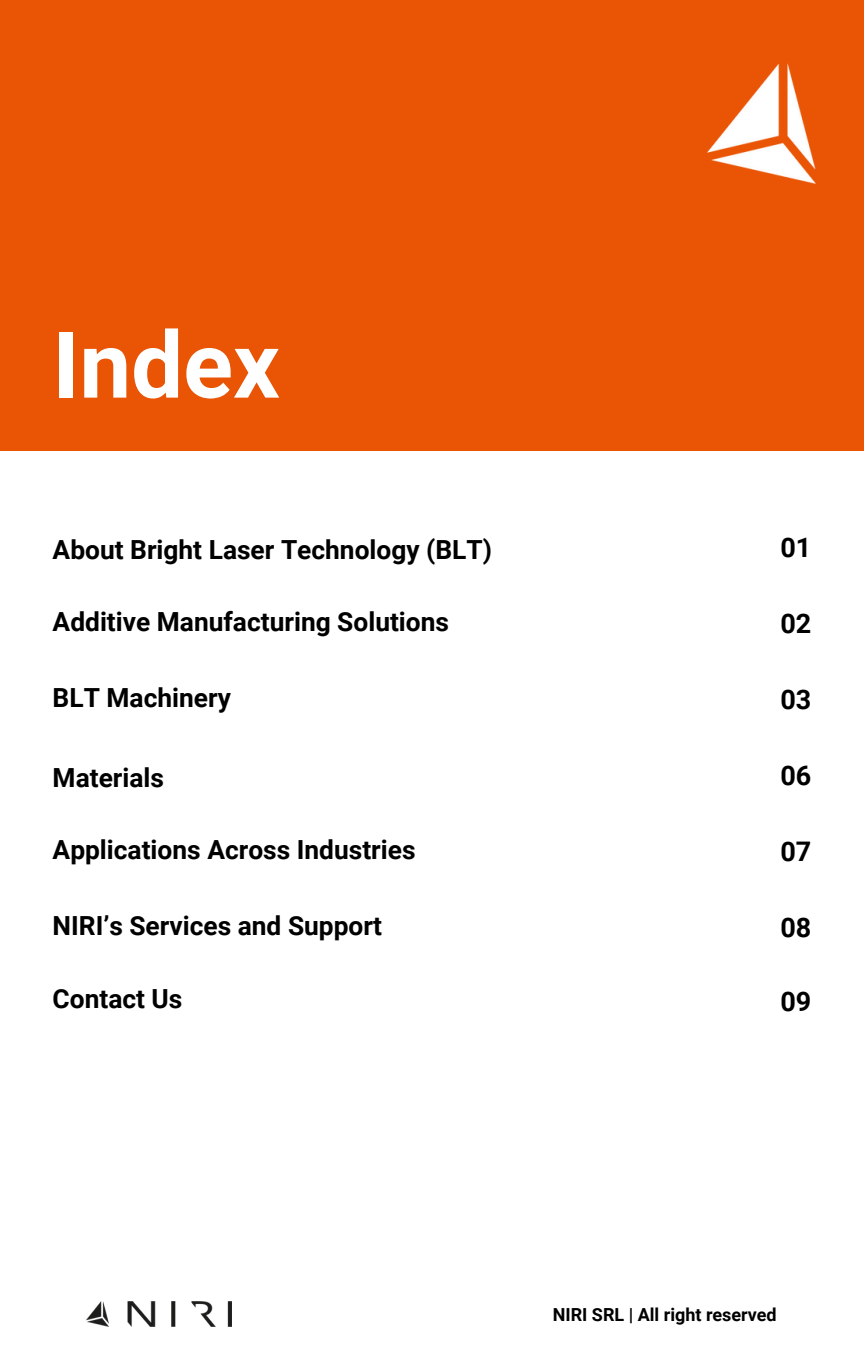
<style>
.page{position:relative;width:864px;height:1350px;background:#fff}
.page>*{position:absolute;margin:0;border:0;box-sizing:border-box;transform-origin:0 0}
.t1{font:700 92.25px "Roboto";color:#fff}
.t2{font:700 27px "Roboto";color:#000}
.t3{font:700 26.32px "Roboto";color:#000}
.t4{font:700 18px "Roboto";color:#000}
</style>
<div class="page">
<div style="left:0;top:0;width:863px;height:451px;background:#e95405"></div>
<img style="left:708px;top:63px;width:108px;height:120px">
<img style="left:86px;top:1301px;width:146px;height:25px">
<p class="t1" style="left:53px;top:312px;width:229px">Index</p>
<h1 class="t3" style="left:53px;top:534px;width:441px">About Bright Laser Technology (BLT)</h1>
<h2 class="t2" style="left:780px;top:532px;width:32px">01</h2>
<p class="t3" style="left:53px;top:607px;width:398px">Additive Manufacturing Solutions</p>
<h2 class="t2" style="left:780px;top:608px;width:32px">02</h2>
<p class="t3" style="left:53px;top:683px;width:180px">BLT Machinery</p>
<h2 class="t2" style="left:780px;top:684px;width:32px">03</h2>
<p class="t3" style="left:53px;top:762px;width:113px">Materials</p>
<h2 class="t2" style="left:780px;top:760px;width:32px">06</h2>
<p class="t3" style="left:53px;top:835px;width:364px">Applications Across Industries</p>
<h2 class="t2" style="left:780px;top:836px;width:32px">07</h2>
<p class="t3" style="left:53px;top:911px;width:331px">NIRI’s Services and Support</p>
<h2 class="t2" style="left:780px;top:912px;width:32px">08</h2>
<p class="t3" style="left:53px;top:983px;width:131px">Contact Us</p>
<p class="t2" style="left:780px;top:986px;width:32px">09</p>
<h2 class="t4" style="left:553px;top:1305px;width:225px">NIRI SRL | All right reserved</h2>
</div>
